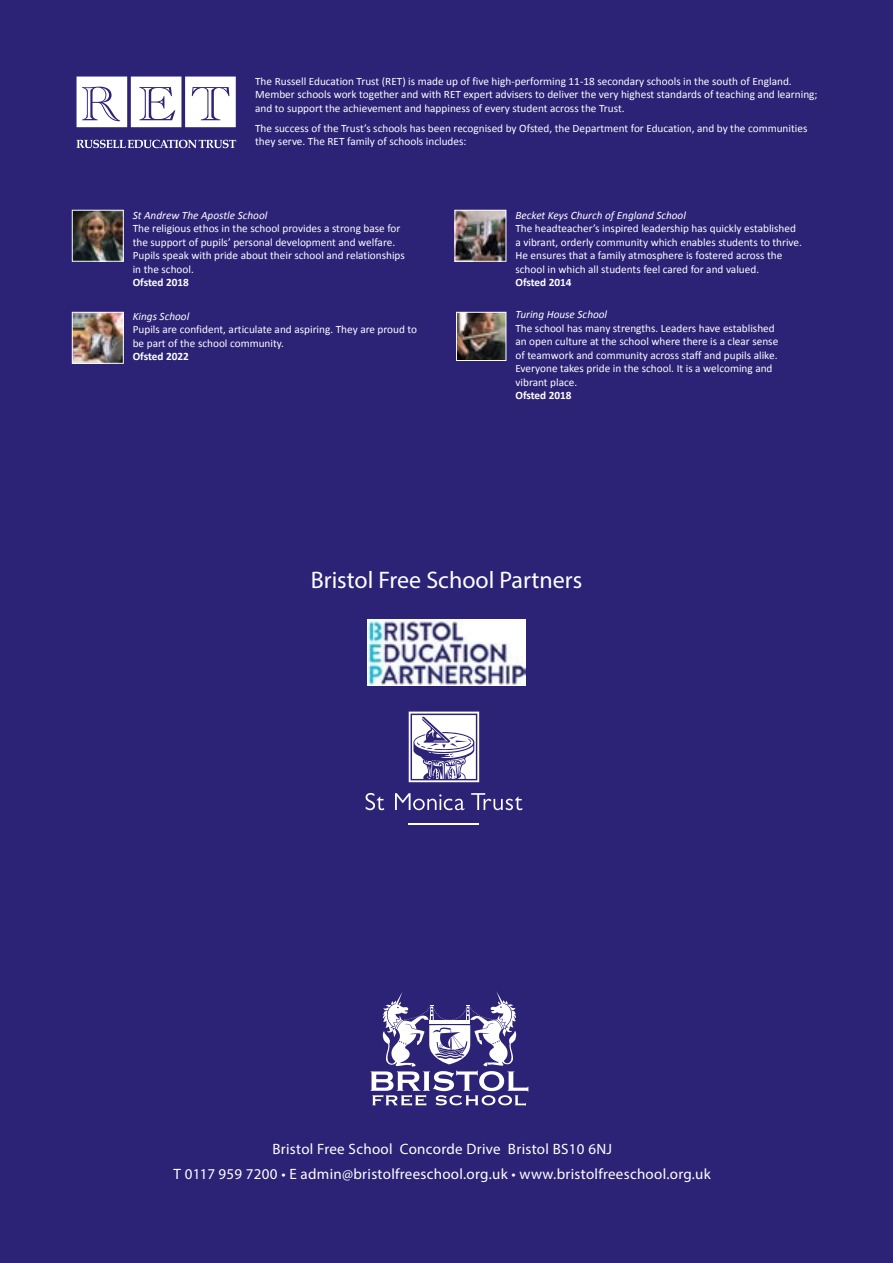
<style>
.page{position:relative;width:893px;height:1263px;background:#2c2276}
.page>*{position:absolute;margin:0;border:0;box-sizing:border-box;transform-origin:0 0}
.t1{font:24px "Myriad Pro";color:#fff}
.t2{font:15px/25px "Myriad Pro";letter-spacing:.02em;color:#fff;text-align:center}
.t3{font:11.25px/13.5px "Calibri";color:#fff}
.t4{font:italic 11.25px "Calibri";color:#fff}
.t5{font:700 11.25px "Calibri";color:#fff}
</style>
<div class="page">
<svg style="left:370px;top:992px;width:158px;height:114px"></svg>
<img style="left:367px;top:620px;width:159px;height:66px">
<svg style="left:409px;top:711px;width:70px;height:71px"></svg>
<hr style="left:409px;top:823px;width:70px;height:2px;background:#fff">
<svg style="left:366px;top:793px;width:18px;height:17px"></svg>
<svg style="left:395px;top:793px;width:69px;height:17px"></svg>
<svg style="left:471px;top:793px;width:51px;height:17px"></svg>
<img style="left:74px;top:212px;width:48px;height:48px">
<div style="left:72px;top:210px;width:52px;height:52px;border:1px solid #fff"></div>
<img style="left:458px;top:314px;width:46px;height:45px">
<div style="left:456px;top:312px;width:50px;height:49px;border:1px solid #fff"></div>
<img style="left:457px;top:212px;width:47px;height:48px">
<div style="left:455px;top:210px;width:51px;height:52px;border:1px solid #fff"></div>
<img style="left:74px;top:314px;width:48px;height:48px">
<div style="left:72px;top:312px;width:52px;height:52px;border:1px solid #fff"></div>
<svg style="left:77px;top:140px;width:159px;height:8px"></svg>
<svg style="left:77px;top:77px;width:159px;height:50px;background:#e0dfeb"></svg>
<p class="t3" style="left:255px;top:75px;width:564px">The Russell Education Trust (RET) is made up of five high-performing 11-18 secondary schools in the south of England.<br>Member schools work together and with RET expert advisers to deliver the very highest standards of teaching and learning; and to support the achievement and happiness of every student across the Trust.</p>
<p class="t3" style="left:255px;top:121px;width:554px">The success of the Trust’s schools has been recognised by Ofsted, the Department for Education, and by the communities they serve. The RET family of schools includes:</p>
<p class="t4" style="left:133px;top:207px;width:136px">St Andrew The Apostle School</p>
<p class="t3" style="left:133px;top:222px;width:274px">The religious ethos in the school provides a strong base for the support of pupils’ personal development and welfare.<br>Pupils speak with pride about their school and relationships in the school.</p>
<p class="t5" style="left:133px;top:275px;width:58px">Ofsted 2018</p>
<p class="t4" style="left:133px;top:308px;width:58px">Kings School</p>
<p class="t3" style="left:133px;top:323px;width:286px">Pupils are confident, articulate and aspiring. They are proud to be part of the school community.</p>
<p class="t5" style="left:133px;top:349px;width:58px">Ofsted 2022</p>
<p class="t4" style="left:515px;top:207px;width:172px">Becket Keys Church of England School</p>
<p class="t3" style="left:515px;top:222px;width:288px">The headteacher’s inspired leadership has quickly established a vibrant, orderly community which enables students to thrive.<br>He ensures that a family atmosphere is fostered across the school in which all students feel cared for and valued.</p>
<p class="t5" style="left:515px;top:275px;width:58px">Ofsted 2014</p>
<p class="t4" style="left:515px;top:307px;width:93px">Turing House School</p>
<p class="t3" style="left:515px;top:321px;width:264px">The school has many strengths. Leaders have established an open culture at the school where there is a clear sense of teamwork and community across staff and pupils alike.<br>Everyone takes pride in the school. It is a welcoming and vibrant place.</p>
<p class="t5" style="left:515px;top:388px;width:58px">Ofsted 2018</p>
<h1 class="t1" style="left:311px;top:565px;width:273px">Bristol Free School Partners</h1>
<h2 class="t2" style="left:174px;top:1136px;width:539px">Bristol Free School Concorde Drive Bristol BS10 6NJ<br>T 0117 959 7200 • E admin@bristolfreeschool.org.uk • www.bristolfreeschool.org.uk</h2>
</div>
